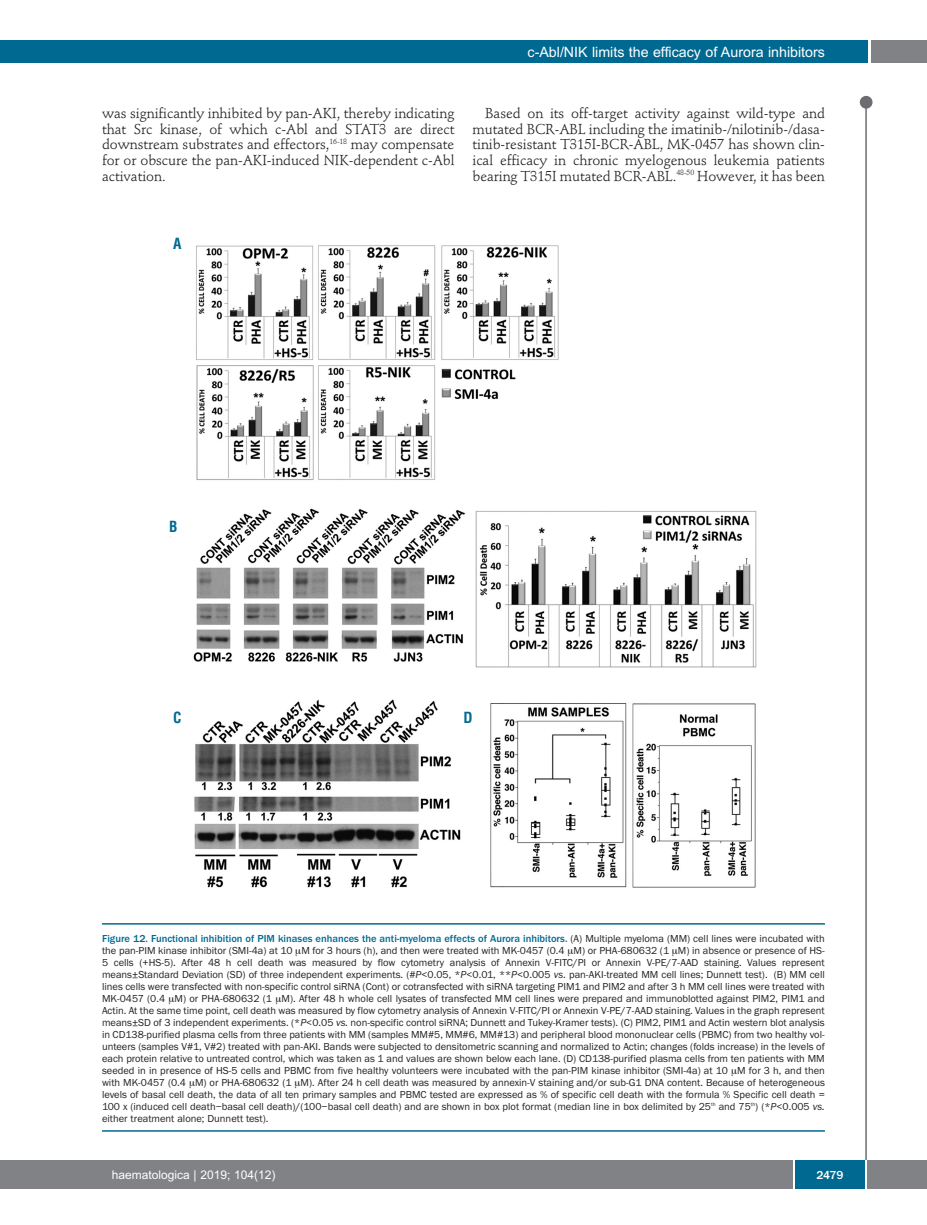
<style>
.page{position:relative;width:927px;height:1225px;background:#fff}
.page>*{position:absolute;margin:0;border:0;box-sizing:border-box;transform-origin:0 0}
.t1{font:700 condensed 15px "Helvetica";color:#006991}
.t2{font:14.25px/15.9px "Stempel Schneidler";letter-spacing:-.005em;color:#231f20;text-align:justify}
.t3{font:14.25px "Arial";color:#fff}
.t4{font:12px "Arial";color:#fff}
.t5{font:500 12px "Franklin Gothic";color:#fff}
.t6{font:10.5px/12px "Franklin Gothic";color:#231f20;text-align:justify}
.s1{font-weight:500;color:#006991}
.s2{font-style:italic}
</style>
<div class="page">
<div style="left:860px;top:96px;width:12px;height:13px;background:#6c6d70;border-radius:50%"></div>
<hr style="left:865px;top:98px;width:2px;height:1062px;background:#6c6d70">
<div style="left:871px;top:40px;width:56px;height:22px;background:#808285"></div>
<div style="left:18px;top:40px;width:849px;height:22px;background:#006991"></div>
<div style="left:17px;top:1160px;width:910px;height:28px;background:#808285"></div>
<div style="left:795px;top:1160px;width:70px;height:28px;background:#006991"></div>
<hr style="left:793px;top:1160px;width:2px;height:28px;background:#fff">
<hr style="left:865px;top:1160px;width:2px;height:28px;background:#fff">
<div style="left:0;top:40px;width:19px;height:22px;background:#006991"></div>
<div style="left:0;top:1160px;width:18px;height:28px;background:#808285"></div>
<img style="left:170px;top:245px;width:587px;height:643px">
<hr style="left:102px;top:923px;width:723px;height:1px;background:#006991">
<hr style="left:102px;top:1130px;width:723px;height:1px;background:#006991">
<h2 class="t3" style="left:528px;top:44px;width:299px">c-Abl/NIK limits the efficacy of Aurora inhibitors</h2>
<p class="t2" style="left:102px;top:106px;width:354px">was significantly inhibited by pan-AKI, thereby indicating that Src kinase, of which c-Abl and STAT3 are direct downstream substrates and effectors,<sup>16-18</sup> may compensate for or obscure the pan-AKI-induced NIK-dependent c-Abl activation.</p>
<p class="t2" style="left:472px;top:106px;width:354px;text-indent:13px">Based on its off-target activity against wild-type and mutated BCR-ABL including the imatinib-/nilotinib-/dasa&shy;tinib-resistant T315I-BCR-ABL, MK-0457 has shown clin&shy;ical efficacy in chronic myelogenous leukemia patients bearing T315I mutated BCR-ABL.<sup>48-50</sup> However, it has been</p>
<h1 class="t1" style="left:173px;top:235px;width:10px">A</h1>
<h1 class="t1" style="left:169px;top:518px;width:10px">B</h1>
<h1 class="t1" style="left:173px;top:709px;width:10px">C</h1>
<h1 class="t1" style="left:463px;top:709px;width:11px">D</h1>
<p class="t6" style="left:102px;top:932px;width:724px"><span class="s1">Figure 12. Functional inhibition of PIM kinases enhances the anti-myeloma effects of Aurora inhibitors.</span> (A) Multiple myeloma (MM) cell lines were incubated with the pan-PIM kinase inhibitor (SMI-4a) at 10 M for 3 hours (h), and then were treated with MK-0457 (0.4 M) or PHA-680632 (1 M) in absence or presence of HS-5 cells (+HS-5). After 48 h cell death was measured by flow cytometry analysis of Annexin V-FITC/PI or Annexin V-PE/7-AAD staining. Values represent means±Standard Deviation (SD) of three independent experiments. (#<span class="s2">P</span>&lt;0.05, *<span class="s2">P</span>&lt;0.01, **<span class="s2">P</span>&lt;0.005 <span class="s2">vs.</span> pan-AKI-treated MM cell lines; Dunnett test). (B) MM cell lines cells were transfected with non-specific control siRNA (Cont) or cotransfected with siRNA targeting PIM1 and PIM2 and after 3 h MM cell lines were treated with MK-0457 (0.4 M) or PHA-680632 (1 M). After 48 h whole cell lysates of transfected MM cell lines were prepared and immunoblotted against PIM2, PIM1 and Actin. At the same time point, cell death was measured by flow cytometry analysis of Annexin V-FITC/PI or Annexin V-PE/7-AAD staining. Values in the graph represent means±SD of 3 independent experiments. (*<span class="s2">P</span>&lt;0.05 <span class="s2">vs.</span> non-specific control siRNA; Dunnett and Tukey-Kramer tests). (C) PIM2, PIM1 and Actin western blot analysis in CD138-purified plasma cells from three patients with MM (samples MM#5, MM#6, MM#13) and peripheral blood mononuclear cells (PBMC) from two healthy vol&shy;unteers (samples V#1, V#2) treated with pan-AKI. Bands were subjected to densitometric scanning and normalized to Actin; changes (folds increase) in the levels of each protein relative to untreated control, which was taken as 1 and values are shown below each lane. (D) CD138-purified plasma cells from ten patients with MM seeded in in presence of HS-5 cells and PBMC from five healthy volunteers were incubated with the pan-PIM kinase inhibitor (SMI-4a) at 10 M for 3 h, and then with MK-0457 (0.4 M) or PHA-680632 (1 M). After 24 h cell death was measured by annexin-V staining and/or sub-G1 DNA content. Because of heterogeneous levels of basal cell death, the data of all ten primary samples and PBMC tested are expressed as % of specific cell death with the formula % Specific cell death = 100 x (induced cell death−basal cell death)/(100−basal cell death) and are shown in box plot format (median line in box delimited by 25<sup>th</sup> and 75<sup>th</sup>) (*<span class="s2">P</span>&lt;0.005 <span class="s2">vs. </span>either treatment alone; Dunnett test).</p>
<p class="t4" style="left:112px;top:1167px;width:165px">haematologica | 2019; 104(12)</p>
<p class="t5" style="left:816px;top:1167px;width:29px">2479</p>
</div>
